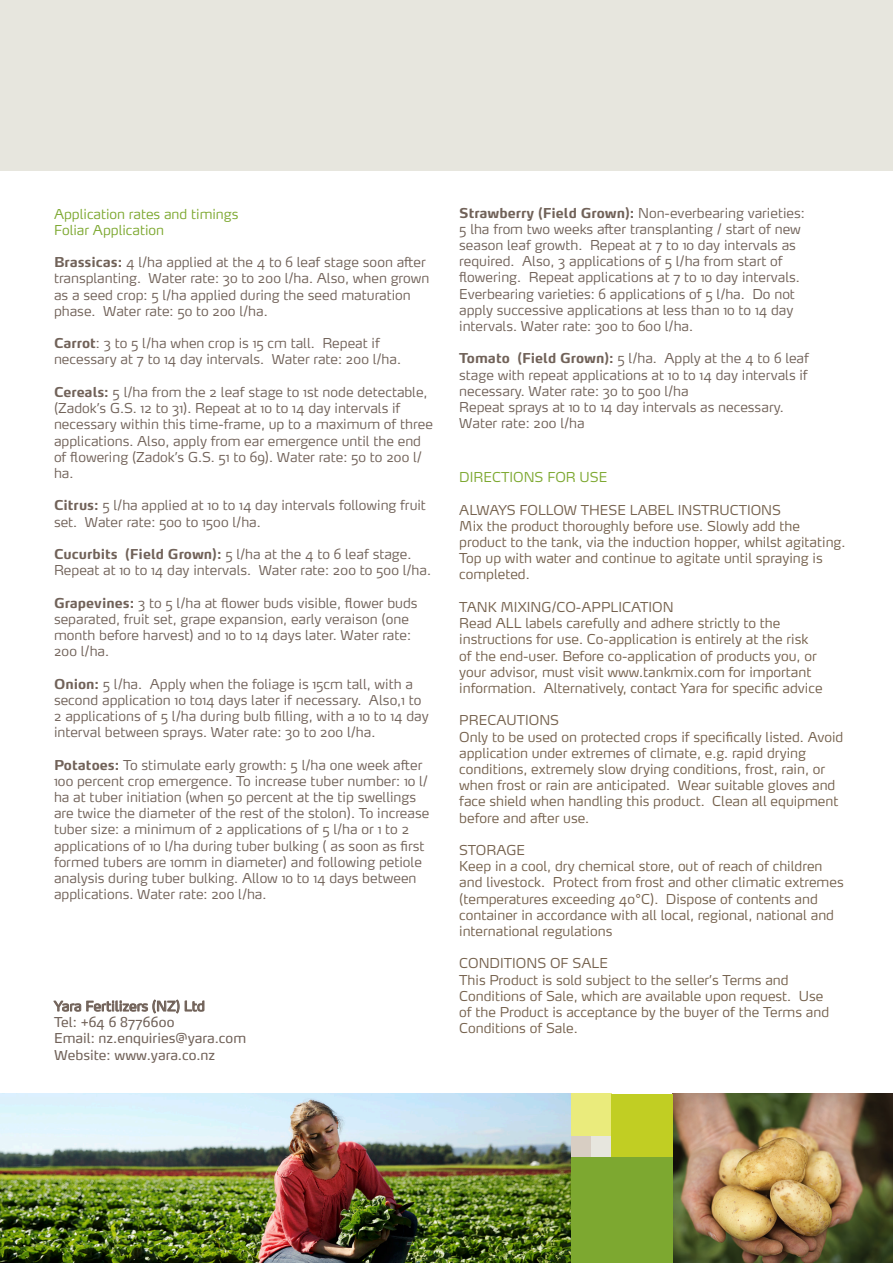
<style>
.page{position:relative;width:893px;height:1263px;background:#fff}
.page>*{position:absolute;margin:0;border:0;box-sizing:border-box;transform-origin:0 0}
.t1{font:300 13.5px/16.2px "Max Pro";color:#716259}
.t2{font:300 13.5px/16.2px "Max Pro";color:#75614d}
.t3{font:13.5px "Max Pro";color:#716259}
.t4{font:300 13.5px "Max Pro";color:#7da830}
.s1{font-weight:700}
</style>
<div class="page">
<img style="left:673px;top:1093px;width:220px;height:170px">
<div style="left:0;top:0;width:893px;height:170px;background:#e7e6de"></div>
<img style="left:0;top:1093px;width:571px;height:170px">
<div style="left:571px;top:1136px;width:20px;height:21px;background:#d8cec3"></div>
<div style="left:591px;top:1136px;width:21px;height:21px;background:#e7e6de"></div>
<div style="left:571px;top:1093px;width:41px;height:43px;background:#eaeb7c"></div>
<div style="left:612px;top:1093px;width:61px;height:64px;background:#c1ce23"></div>
<div style="left:571px;top:1157px;width:102px;height:106px;background:#7da830"></div>
<svg style="left:53px;top:999px;width:152px;height:15px"></svg>
<p class="t4" style="left:54px;top:202px;width:186px">Application rates and timings</p>
<p class="t4" style="left:54px;top:219px;width:112px">Foliar Application</p>
<p class="t1" style="left:54px;top:253px;width:377px"><span class="s1">Brassicas:</span> 4 l/ha applied at the 4 to 6 leaf stage soon after transplanting. Water rate: 30 to 200 l/ha. Also, when grown as a seed crop: 5 l/ha applied during the seed maturation phase. Water rate: 50 to 200 l/ha.</p>
<p class="t1" style="left:54px;top:334px;width:349px"><span class="s1">Carrot</span>: 3 to 5 l/ha when crop is 15 cm tall. Repeat if necessary at 7 to 14 day intervals. Water rate: 200 l/ha.</p>
<p class="t1" style="left:54px;top:382px;width:380px"><span class="s1">Cereals:</span> 5 l/ha from the 2 leaf stage to 1st node detectable, (Zadok’s G.S. 12 to 31). Repeat at 10 to 14 day intervals if necessary within this time-frame, up to a maximum of three applications. Also, apply from ear emergence until the end of flowering (Zadok’s G.S. 51 to 69). Water rate: 50 to 200 l/ ha.</p>
<p class="t1" style="left:54px;top:496px;width:373px"><span class="s1">Citrus:</span> 5 l/ha applied at 10 to 14 day intervals following fruit set. Water rate: 500 to 1500 l/ha.</p>
<p class="t1" style="left:54px;top:544px;width:379px"><span class="s1">Cucurbits (Field Grown):</span> 5 l/ha at the 4 to 6 leaf stage.<br>Repeat at 10 to 14 day intervals. Water rate: 200 to 500 l/ha.</p>
<p class="t1" style="left:54px;top:593px;width:365px"><span class="s1">Grapevines:</span> 3 to 5 l/ha at flower buds visible, flower buds separated, fruit set, grape expansion, early veraison (one month before harvest) and 10 to 14 days later. Water rate:<br>200 l/ha.</p>
<p class="t1" style="left:54px;top:674px;width:376px"><span class="s1">Onion:</span> 5 l/ha. Apply when the foliage is 15cm tall, with a second application 10 to14 days later if necessary. Also,1 to 2 applications of 5 l/ha during bulb filling, with a 10 to 14 day interval between sprays. Water rate: 30 to 200 l/ha.</p>
<p class="t1" style="left:54px;top:755px;width:377px"><span class="s1">Potatoes:</span> To stimulate early growth: 5 l/ha one week after 100 percent crop emergence. To increase tuber number: 10 l/ ha at tuber initiation (when 50 percent at the tip swellings are twice the diameter of the rest of the stolon). To increase tuber size: a minimum of 2 applications of 5 l/ha or 1 to 2 applications of 10 l/ha during tuber bulking ( as soon as first formed tubers are 10mm in diameter) and following petiole analysis during tuber bulking. Allow 10 to 14 days between applications. Water rate: 200 l/ha.</p>
<p class="t3" style="left:54px;top:995px;width:152px">Yara Fertilizers (NZ) Ltd</p>
<p class="t3" style="left:54px;top:1011px;width:122px">Tel: +64 6 8776600</p>
<p class="t3" style="left:54px;top:1027px;width:194px">Email: nz.enquiries@yara.com</p>
<p class="t3" style="left:54px;top:1043px;width:163px">Website: www.yara.co.nz</p>
<p class="t1" style="left:459px;top:203px;width:347px"><span class="s1">Strawberry (Field Grown):</span> Non-everbearing varieties:<br>5 lha from two weeks after transplanting / start of new season leaf growth. Repeat at 7 to 10 day intervals as required. Also, 3 applications of 5 l/ha from start of flowering. Repeat applications at 7 to 10 day intervals.<br>Everbearing varieties: 6 applications of 5 l/ha. Do not apply successive applications at less than 10 to 14 day intervals. Water rate: 300 to 600 l/ha.</p>
<p class="t1" style="left:459px;top:349px;width:351px"><span class="s1">Tomato (Field Grown):</span> 5 l/ha. Apply at the 4 to 6 leaf stage with repeat applications at 10 to 14 day intervals if necessary. Water rate: 30 to 500 l/ha<br>Repeat sprays at 10 to 14 day intervals as necessary.<br>Water rate: 200 l/ha</p>
<p class="t4" style="left:459px;top:466px;width:150px">DIRECTIONS FOR USE</p>
<p class="t2" style="left:459px;top:500px;width:388px">ALWAYS FOLLOW THESE LABEL INSTRUCTIONS<br>Mix the product thoroughly before use. Slowly add the product to the tank, via the induction hopper, whilst agitating.<br>Top up with water and continue to agitate until spraying is completed.</p>
<p class="t2" style="left:459px;top:597px;width:365px">TANK MIXING/CO-APPLICATION<br>Read ALL labels carefully and adhere strictly to the instructions for use. Co-application is entirely at the risk of the end-user. Before co-application of products you, or your advisor, must visit www.tankmix.com for important information. Alternatively, contact Yara for specific advice</p>
<p class="t2" style="left:459px;top:711px;width:386px">PRECAUTIONS<br>Only to be used on protected crops if specifically listed. Avoid application under extremes of climate, e.g. rapid drying conditions, extremely slow drying conditions, frost, rain, or when frost or rain are anticipated. Wear suitable gloves and face shield when handling this product. Clean all equipment before and after use.</p>
<p class="t2" style="left:459px;top:840px;width:386px">STORAGE<br>Keep in a cool, dry chemical store, out of reach of children and livestock. Protect from frost and other climatic extremes (temperatures exceeding 40°C). Dispose of contents and container in accordance with all local, regional, national and international regulations</p>
<p class="t2" style="left:459px;top:954px;width:371px">CONDITIONS OF SALE<br>This Product is sold subject to the seller’s Terms and Conditions of Sale, which are available upon request. Use of the Product is acceptance by the buyer of the Terms and Conditions of Sale.</p>
</div>
